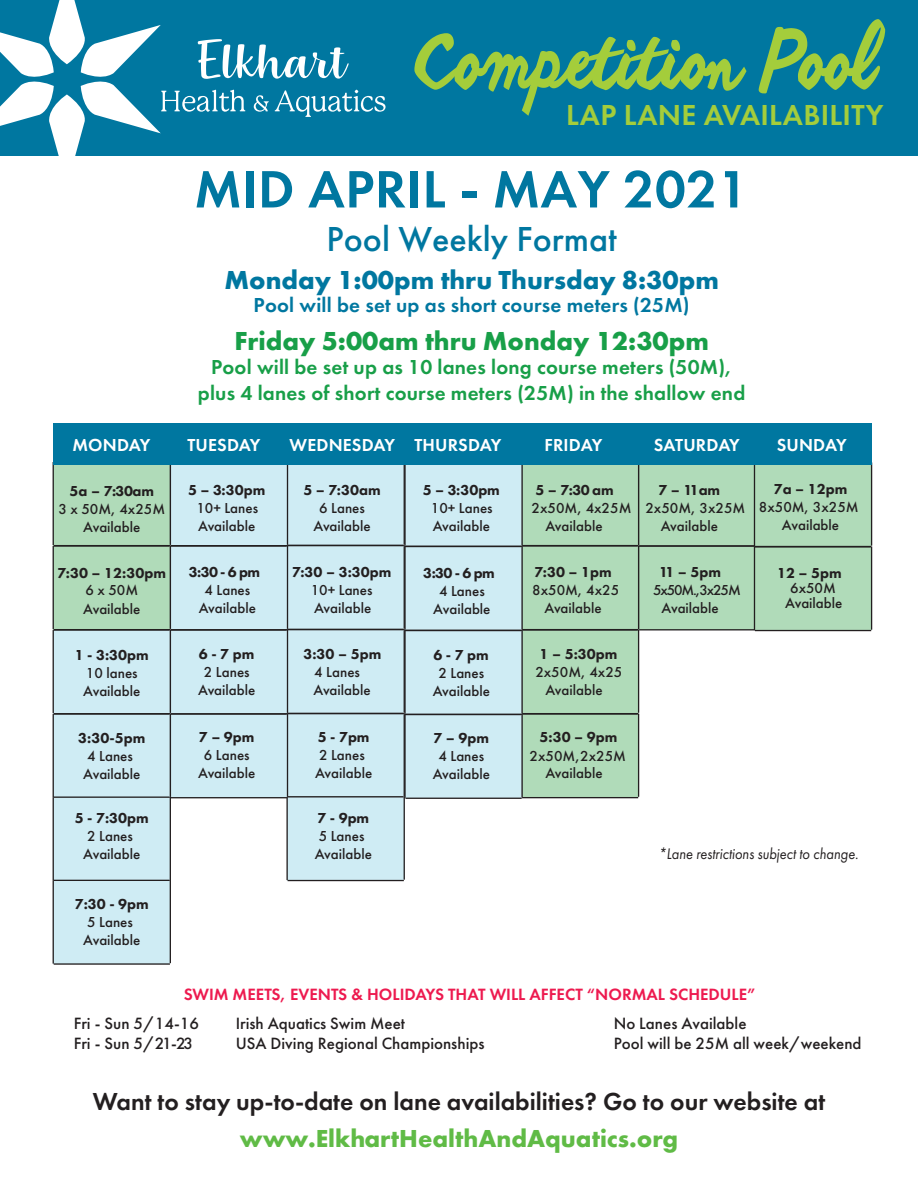
<style>
.page{position:relative;width:918px;height:1188px;background:#fff}
.page>*{position:absolute;margin:0;border:0;box-sizing:border-box;transform-origin:0 0}
.t1{font:76.5px "Anothershabby";color:#a4cd3b;scale:.8 1}
.t2{font:600 54.45px "Futura PT";letter-spacing:.01em;color:#0077a0}
.t3{font:500 36px "Futura PT";color:#0077a0}
.t4{font:600 30px "Futura PT";letter-spacing:.01em;color:#a4cd3b}
.t5{font:700 27px "Futura PT";color:#0077a0}
.t6{font:700 27px "Futura PT";color:#189f48}
.t7{font:600 25.5px "Futura PT";color:#231f20}
.t8{font:700 25.5px "Futura PT";color:#60bb46}
.t9{font:600 21px/25.2px "Futura PT";letter-spacing:.01em;color:#189f48;text-align:center}
.t10{font:600 21px "Futura PT";letter-spacing:.01em;color:#0077a0}
.t11{font:600 18px "Futura PT";letter-spacing:.01em;color:#fff}
.t12{font:500 16.95px "Futura PT";color:#231f20}
.t13{font:600 16.95px "Futura PT";color:#ed1a4f}
.t14{font:italic 15.9px "Futura PT";color:#231f20;scale:.9 1}
.t15{font:500 15px/18px "Futura PT";color:#231f20}
.t16{font:800 15px "Futura PT";color:#231f20}
.t17{font:500 15px "Futura PT";letter-spacing:-.075em;color:#231f20}
</style>
<div class="page">
<hr style="left:53px;top:713px;width:116px;height:2px;background:#231f20">
<hr style="left:53px;top:714px;width:1px;height:83px;background:#231f20">
<hr style="left:53px;top:629px;width:116px;height:2px;background:#231f20">
<hr style="left:53px;top:630px;width:1px;height:83px;background:#231f20">
<hr style="left:53px;top:545px;width:116px;height:2px;background:#231f20">
<hr style="left:53px;top:546px;width:1px;height:83px;background:#231f20">
<hr style="left:53px;top:462px;width:1px;height:83px;background:#231f20">
<hr style="left:53px;top:797px;width:116px;height:1px;background:#231f20">
<hr style="left:53px;top:797px;width:1px;height:83px;background:#231f20">
<hr style="left:54px;top:963px;width:116px;height:2px;background:#231f20">
<hr style="left:53px;top:880px;width:116px;height:1px;background:#231f20">
<hr style="left:53px;top:880px;width:1px;height:84px;background:#231f20">
<div style="left:0;top:0;width:918px;height:155px;background:#0077a0"></div>
<svg style="left:0;top:0;width:386px;height:156px"></svg>
<svg style="left:55px;top:461px;width:817px;height:502px"></svg>
<hr style="left:405px;top:546px;width:117px;height:1px;background:#231f20">
<hr style="left:521px;top:462px;width:2px;height:83px;background:#231f20">
<hr style="left:404px;top:463px;width:2px;height:83px;background:#231f20">
<div style="left:53px;top:423px;width:818px;height:42px;background:#0077a0"></div>
<h1 class="t1" style="left:415px;top:17px;width:578px">Competition Pool</h1>
<h3 class="t4" style="left:566px;top:96px;width:319px">LAP LANE AVAILABILITY</h3>
<h2 class="t2" style="left:194px;top:155px;width:556px">MID APRIL - MAY 2021</h2>
<h3 class="t3" style="left:327px;top:218px;width:292px">Pool Weekly Format</h3>
<h3 class="t5" style="left:225px;top:262px;width:496px">Monday 1:00pm thru Thursday 8:30pm</h3>
<h3 class="t10" style="left:254px;top:292px;width:437px">Pool will be set up as short course meters (25M)</h3>
<h3 class="t6" style="left:234px;top:323px;width:476px">Friday 5:00am thru Monday 12:30pm</h3>
<h3 class="t9" style="left:198px;top:355px;width:549px">Pool will be set up as 10 lanes long course meters (50M), plus 4 lanes of short course meters (25M) in the shallow end</h3>
<p class="t11" style="left:72px;top:434px;width:80px">MONDAY</p>
<p class="t11" style="left:187px;top:434px;width:75px">TUESDAY</p>
<p class="t11" style="left:290px;top:434px;width:213px">WEDNESDAY THURSDAY</p>
<p class="t11" style="left:545px;top:434px;width:59px">FRIDAY</p>
<p class="t11" style="left:654px;top:434px;width:87px">SATURDAY</p>
<p class="t11" style="left:777px;top:434px;width:71px">SUNDAY</p>
<p class="t16" style="left:70px;top:481px;width:86px">5a – 7:30am</p>
<p class="t15" style="left:83px;top:518px;width:59px">Available</p>
<p class="t15" style="left:58px;top:500px;width:108px">3 x 50M, 4x25M</p>
<p class="t16" style="left:188px;top:480px;width:79px">5 – 3:30pm</p>
<p class="t15" style="left:196px;top:499px;width:63px">10+ Lanes<br>Available</p>
<p class="t16" style="left:303px;top:480px;width:79px">5 – 7:30am</p>
<p class="t15" style="left:313px;top:499px;width:59px;text-align:center">6 Lanes<br>Available</p>
<p class="t16" style="left:423px;top:481px;width:79px">5 – 3:30pm</p>
<p class="t15" style="left:431px;top:499px;width:63px">10+ Lanes<br>Available</p>
<p class="t16" style="left:535px;top:480px;width:80px">5 – 7:30 am</p>
<p class="t15" style="left:545px;top:499px;width:88px;text-indent:-14px">2x50M, 4x25M<br>Available</p>
<p class="t16" style="left:658px;top:480px;width:63px">7 – 11am</p>
<p class="t15" style="left:661px;top:499px;width:86px;text-indent:-15px">2x50M, 3x25M<br>Available</p>
<p class="t16" style="left:189px;top:563px;width:73px">3:30 - 6 pm</p>
<p class="t15" style="left:199px;top:581px;width:59px;text-align:center">4 Lanes<br>Available</p>
<p class="t16" style="left:292px;top:563px;width:101px">7:30 – 3:30pm</p>
<p class="t15" style="left:311px;top:581px;width:63px">10+ Lanes<br>Available</p>
<p class="t16" style="left:534px;top:563px;width:79px">7:30 – 1pm</p>
<p class="t15" style="left:532px;top:581px;width:89px;text-align:center">8x50M, 4x25<br>Available</p>
<p class="t16" style="left:659px;top:563px;width:63px">11 – 5pm</p>
<p class="t17" style="left:653px;top:581px;width:89px">5x50M.,3x25M</p>
<p class="t16" style="left:58px;top:564px;width:110px">7:30 – 12:30pm</p>
<p class="t16" style="left:423px;top:564px;width:73px">3:30 - 6 pm</p>
<p class="t15" style="left:433px;top:582px;width:59px;text-align:center">4 Lanes<br>Available</p>
<p class="t15" style="left:85px;top:581px;width:54px">6 x 50M</p>
<p class="t15" style="left:83px;top:600px;width:59px">Available</p>
<p class="t15" style="left:662px;top:599px;width:59px">Available</p>
<p class="t16" style="left:75px;top:646px;width:76px">1 - 3:30pm</p>
<p class="t15" style="left:83px;top:664px;width:59px">10 lanes<br>Available</p>
<p class="t16" style="left:78px;top:729px;width:69px">3:30-5pm</p>
<p class="t15" style="left:83px;top:747px;width:59px">4 Lanes<br>Available</p>
<p class="t16" style="left:199px;top:645px;width:57px">6 - 7 pm</p>
<p class="t15" style="left:198px;top:663px;width:59px;text-align:center">2 Lanes<br>Available</p>
<p class="t16" style="left:199px;top:728px;width:57px">7 – 9pm</p>
<p class="t15" style="left:198px;top:746px;width:59px;text-align:center">6 Lanes<br>Available</p>
<p class="t16" style="left:303px;top:645px;width:79px">3:30 – 5pm</p>
<p class="t15" style="left:313px;top:663px;width:59px">4 Lanes<br>Available</p>
<p class="t16" style="left:318px;top:728px;width:53px">5 - 7pm</p>
<p class="t15" style="left:315px;top:746px;width:59px">2 Lanes<br>Available</p>
<p class="t16" style="left:433px;top:646px;width:57px">6 - 7 pm</p>
<p class="t15" style="left:433px;top:664px;width:59px;text-align:center">2 Lanes<br>Available</p>
<p class="t16" style="left:433px;top:729px;width:57px">7 – 9pm</p>
<p class="t15" style="left:433px;top:747px;width:59px;text-align:center">4 Lanes<br>Available</p>
<p class="t16" style="left:540px;top:645px;width:79px">1 – 5:30pm</p>
<p class="t15" style="left:545px;top:681px;width:59px">Available</p>
<p class="t15" style="left:535px;top:663px;width:89px">2x50M, 4x25</p>
<p class="t16" style="left:540px;top:728px;width:79px">5:30 – 9pm</p>
<p class="t15" style="left:530px;top:748px;width:98px;line-height:17.1px;text-align:center">2x50M,2x25M<br>Available</p>
<p class="t16" style="left:774px;top:480px;width:75px">7a – 12pm</p>
<p class="t15" style="left:759px;top:498px;width:101px;text-align:center">8x50M, 3x25M<br>Available</p>
<p class="t16" style="left:777px;top:564px;width:66px">12 – 5pm</p>
<p class="t15" style="left:785px;top:580px;width:59px;line-height:15.5px;text-align:center">6x50M<br>Available</p>
<p class="t16" style="left:75px;top:809px;width:76px">5 - 7:30pm</p>
<p class="t15" style="left:83px;top:827px;width:59px">2 Lanes<br>Available</p>
<p class="t16" style="left:75px;top:894px;width:76px">7:30 - 9pm</p>
<p class="t15" style="left:83px;top:913px;width:59px">5 Lanes<br>Available</p>
<p class="t16" style="left:317px;top:809px;width:53px">7 - 9pm</p>
<p class="t15" style="left:315px;top:827px;width:59px">5 Lanes<br>Available</p>
<p class="t14" style="left:658px;top:845px;width:224px">*Lane restrictions subject to change.</p>
<p class="t13" style="left:184px;top:984px;width:573px">SWIM MEETS, EVENTS &amp; HOLIDAYS THAT WILL AFFECT “NORMAL SCHEDULE”</p>
<p class="t12" style="left:74px;top:1013px;width:127px">Fri - Sun 5/14-16</p>
<p class="t12" style="left:236px;top:1013px;width:171px">Irish Aquatics Swim Meet</p>
<p class="t12" style="left:614px;top:1013px;width:134px">No Lanes Available</p>
<p class="t12" style="left:74px;top:1033px;width:121px">Fri - Sun 5/21 -23</p>
<p class="t12" style="left:236px;top:1033px;width:250px">USA Diving Regional Championships</p>
<p class="t12" style="left:614px;top:1033px;width:249px">Pool will be 25M all week/weekend</p>
<h3 class="t7" style="left:93px;top:1085px;width:734px">Want to stay up-to-date on lane availabilities? Go to our website at</h3>
<h3 class="t8" style="left:240px;top:1122px;width:440px">www.ElkhartHealthAndAquatics.org</h3>
</div>
